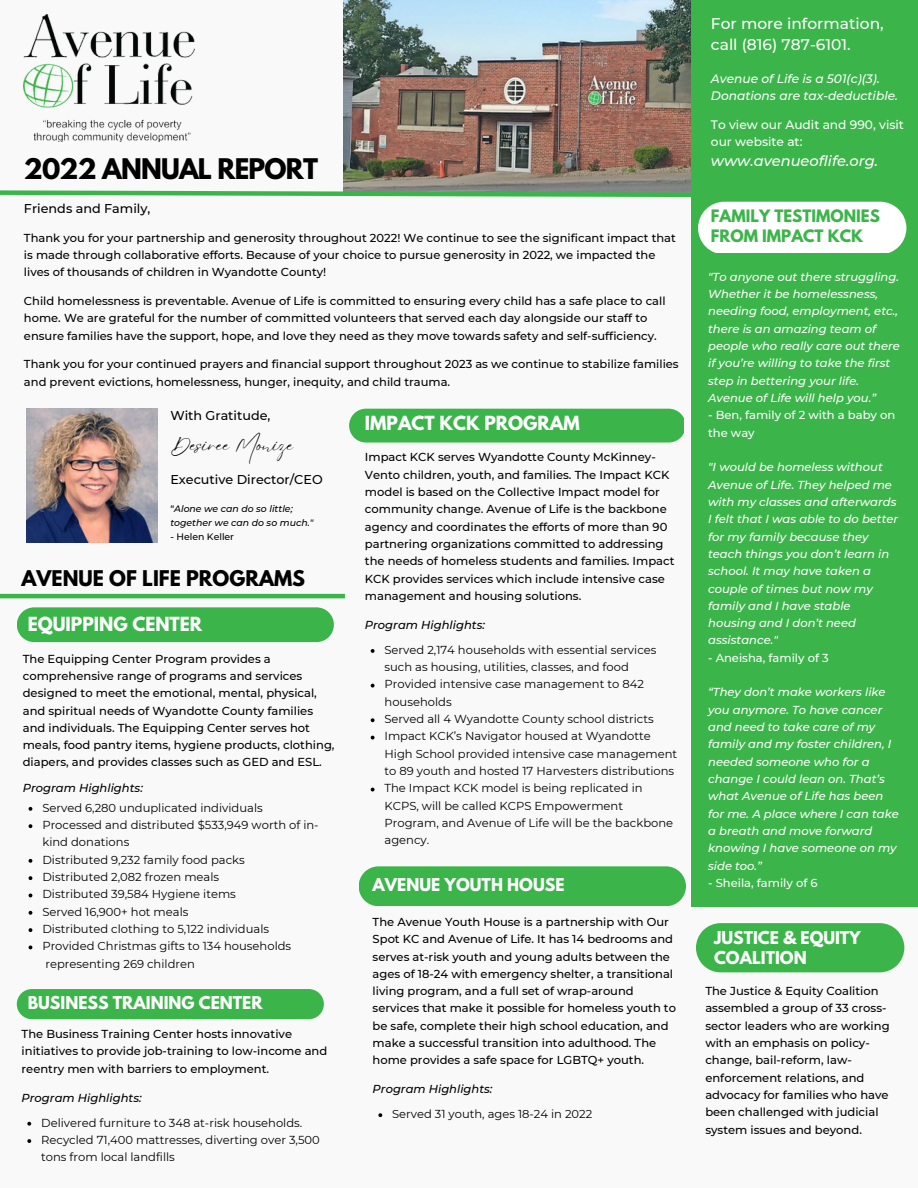
<style>
.page{position:relative;width:918px;height:1188px;background:#f9f9f9}
.page>*{position:absolute;margin:0;border:0;box-sizing:border-box;transform-origin:0 0}
.t1{font:700 25.2px "League Spartan";letter-spacing:-.03em;color:#000}
.t2{font:700 19.2px "League Spartan";color:#000}
.t3{font:18.75px "Eyesome Script";color:#000}
.t4{font:700 17.25px "League Spartan";color:#fff}
.t5{font:700 15.75px/20.2px "League Spartan";color:#fff}
.t6{font:500 15.45px/21.3px "Montserrat";color:#fff}
.t7{font:700 15.15px/19.2px "League Spartan";color:#3bb54a}
.t8{font:italic 500 14.55px "Montserrat";color:#fff}
.t9{font:500 12.75px "Montserrat";color:#000}
.t10{font:italic 500 12.15px/17px "Montserrat";color:#fff}
.t11{font:500 12.15px/17px "Montserrat";color:#fff}
.t12{font:500 11.55px/17.2px "Montserrat";color:#000}
.t13{font:11.55px/17.4px "Montserrat";color:#000}
.t14{font:italic 500 11.55px/17.4px "Montserrat";color:#fff}
.t15{font:italic 500 11.55px "Montserrat";color:#000}
.t16{font:500 11.55px/17.2px "Montserrat";color:#fff}
.t17{font:italic 500 9.3px/14px "Montserrat";color:#000}
.t18{font:500 9.3px "Montserrat";color:#000}
.s1{font-style:normal}
.s2{font-style:italic}
</style>
<div class="page">
<img style="left:343px;top:0;width:349px;height:188px">
<div style="left:692px;top:0;width:226px;height:906px;background:#3bb54a"></div>
<img style="left:26px;top:409px;width:132px;height:134px">
<img style="left:24px;top:14px;width:171px;height:128px">
<hr style="left:0;top:594px;width:345px;height:4px;background:#3bb54a">
<svg style="left:29px;top:807px;width:3px;height:4px"></svg>
<svg style="left:29px;top:824px;width:3px;height:4px"></svg>
<svg style="left:29px;top:859px;width:3px;height:4px"></svg>
<svg style="left:29px;top:876px;width:3px;height:4px"></svg>
<svg style="left:29px;top:911px;width:3px;height:4px"></svg>
<svg style="left:29px;top:928px;width:3px;height:4px"></svg>
<div style="left:17px;top:607px;width:317px;height:35px;background:#3bb54a;border-radius:17px"></div>
<svg style="left:0;top:188px;width:906px;height:65px"></svg>
<div style="left:349px;top:409px;width:335px;height:34px;background:#3bb54a"></div>
<svg style="left:371px;top:649px;width:4px;height:4px"></svg>
<svg style="left:371px;top:684px;width:4px;height:4px"></svg>
<svg style="left:371px;top:718px;width:4px;height:4px"></svg>
<svg style="left:371px;top:736px;width:4px;height:4px"></svg>
<svg style="left:371px;top:788px;width:4px;height:3px"></svg>
<div style="left:17px;top:989px;width:307px;height:30px;background:#3bb54a;border-radius:15px"></div>
<svg style="left:378px;top:1113px;width:4px;height:4px"></svg>
<svg style="left:696px;top:923px;width:208px;height:49px;background:#44b852"></svg>
<svg style="left:27px;top:1122px;width:4px;height:4px"></svg>
<svg style="left:27px;top:1139px;width:4px;height:4px"></svg>
<div style="left:359px;top:866px;width:326px;height:40px;background:#3bb54a"></div>
<h1 class="t1" style="left:24px;top:156px;width:296px">2022 ANNUAL REPORT</h1>
<p class="t9" style="left:24px;top:201px;width:128px">Friends and Family,</p>
<p class="t12" style="left:24px;top:229px;width:653px">Thank you for your partnership and generosity throughout 2022! We continue to see the significant impact that is made through collaborative efforts. Because of your choice to pursue generosity in 2022, we impacted the lives of thousands of children in Wyandotte County!</p>
<p class="t12" style="left:24px;top:292px;width:643px">Child homelessness is preventable. Avenue of Life is committed to ensuring every child has a safe place to call home. We are grateful for the number of committed volunteers that served each day alongside our staff to ensure families have the support, hope, and love they need as they move towards safety and self-sufficiency.</p>
<p class="t12" style="left:24px;top:356px;width:656px">Thank you for your continued prayers and financial support throughout 2023 as we continue to stabilize families and prevent evictions, homelessness, hunger, inequity, and child trauma.</p>
<p class="t9" style="left:170px;top:408px;width:102px">With Gratitude,</p>
<h3 class="t3" style="left:170px;top:432px;width:125px">Desiree Monize</h3>
<p class="t9" style="left:170px;top:471px;width:154px">Executive Director/CEO</p>
<p class="t17" style="left:170px;top:502px;width:145px"><span class="s1">“</span>Alone we can do so little; together we can do so much."</p>
<p class="t18" style="left:170px;top:531px;width:65px">- Helen Keller</p>
<h2 class="t2" style="left:22px;top:569px;width:285px">AVENUE OF LIFE PROGRAMS</h2>
<h3 class="t4" style="left:28px;top:616px;width:176px">EQUIPPING CENTER</h3>
<p class="t12" style="left:23px;top:650px;width:313px">The Equipping Center Program provides a comprehensive range of programs and services designed to meet the emotional, mental, physical, and spiritual needs of Wyandotte County families and individuals. The Equipping Center serves hot meals, food pantry items, hygiene products, clothing, diapers, and provides classes such as GED and ESL.</p>
<p class="t15" style="left:23px;top:780px;width:122px">Program Highlights:</p>
<p class="t13" style="left:42px;top:799px;width:278px">Served 6,280 unduplicated individuals Processed and distributed $533,949 worth of in&shy;kind donations<br>Distributed 9,232 family food packs<br>Distributed 2,082 frozen meals<br>Distributed 39,584 Hygiene items<br>Served 16,900+ hot meals<br>Distributed clothing to 5,122 individuals Provided Christmas gifts to 134 households representing 269 children</p>
<h3 class="t5" style="left:28px;top:994px;width:236px">BUSINESS TRAINING CENTER</h3>
<p class="t12" style="left:22px;top:1025px;width:307px">The Business Training Center hosts innovative initiatives to provide job-training to low-income and reentry men with barriers to employment.</p>
<p class="t15" style="left:22px;top:1090px;width:122px">Program Highlights:</p>
<p class="t13" style="left:41px;top:1114px;width:280px">Delivered furniture to 348 at-risk households.<br>Recycled 71,400 mattresses, diverting over 3,500 tons from local landfills</p>
<h3 class="t4" style="left:365px;top:414px;width:216px">IMPACT KCK PROGRAM</h3>
<p class="t12" style="left:365px;top:449px;width:311px">Impact KCK serves Wyandotte County McKinney-Vento children, youth, and families. The Impact KCK model is based on the Collective Impact model for community change. Avenue of Life is the backbone agency and coordinates the efforts of more than 90 partnering organizations committed to addressing the needs of homeless students and families. Impact KCK provides services which include intensive case management and housing solutions.</p>
<p class="t15" style="left:365px;top:618px;width:122px">Program Highlights:</p>
<p class="t13" style="left:385px;top:641px;width:294px">Served 2,174 households with essential services such as housing, utilities, classes, and food Provided intensive case management to 842 households<br>Served all 4 Wyandotte County school districts Impact KCK’s Navigator housed at Wyandotte High School provided intensive case management to 89 youth and hosted 17 Harvesters distributions The Impact KCK model is being replicated in KCPS, will be called KCPS Empowerment Program, and Avenue of Life will be the backbone agency.</p>
<h3 class="t5" style="left:373px;top:876px;width:193px">AVENUE YOUTH HOUSE</h3>
<p class="t12" style="left:373px;top:913px;width:305px">The Avenue Youth House is a partnership with Our Spot KC and Avenue of Life. It has 14 bedrooms and serves at-risk youth and young adults between the ages of 18-24 with emergency shelter, a transitional living program, and a full set of wrap-around services that make it possible for homeless youth to be safe, complete their high school education, and make a successful transition into adulthood. The home provides a safe space for LGBTQ+ youth.</p>
<p class="t15" style="left:373px;top:1082px;width:121px">Program Highlights:</p>
<p class="t13" style="left:392px;top:1105px;width:202px">Served 31 youth, ages 18-24 in 2022</p>
<h3 class="t6" style="left:711px;top:12px;width:174px">For more information, call (816) 787-6101.</h3>
<p class="t10" style="left:711px;top:70px;width:189px">Avenue of Life is a 501(c)(3).<br>Donations are tax-deductible.</p>
<p class="t11" style="left:711px;top:116px;width:195px">To view our Audit and 990, visit our website at:</p>
<p class="t8" style="left:711px;top:152px;width:169px">www.avenueoflife.org.</p>
<h3 class="t7" style="left:711px;top:209px;width:170px">FAMILY TESTIMONIES<br>FROM IMPACT KCK</h3>
<p class="t14" style="left:708px;top:268px;width:193px">"To anyone out there struggling.<br>Whether it be homelessness, needing food, employment, etc., there is an amazing team of people who really care out there if you’re willing to take the first step in bettering your life.<br>Avenue of Life will help you.”</p>
<p class="t16" style="left:708px;top:407px;width:189px"><span class="s2">-</span> Ben, family of 2 with a baby on the way</p>
<p class="t14" style="left:708px;top:458px;width:192px">"I would be homeless without<br>Avenue of Life. They helped me with my classes and afterwards<br>I felt that I was able to do better for my family because they teach things you don’t learn in school. It may have taken a couple of times but now my family and I have stable housing and I don’t need assistance."</p>
<p class="t16" style="left:708px;top:649px;width:122px">- Aneisha, family of 3</p>
<p class="t14" style="left:708px;top:684px;width:192px">“They don’t make workers like you anymore. To have cancer and need to take care of my family and my foster children, I needed someone who for a change I could lean on. That’s what Avenue of Life has been for me. A place where I can take a breath and move forward knowing I have someone on my side too.”</p>
<p class="t16" style="left:708px;top:874px;width:111px">- Sheila, family of 6</p>
<h3 class="t5" style="left:714px;top:929px;width:148px">JUSTICE &amp; EQUITY<br>COALITION</h3>
<p class="t12" style="left:705px;top:982px;width:186px">The Justice &amp; Equity Coalition assembled a group of 33 cross&shy;sector leaders who are working with an emphasis on policy&shy;change, bail-reform, law&shy;enforcement relations, and advocacy for families who have been challenged with judicial system issues and beyond.</p>
</div>
